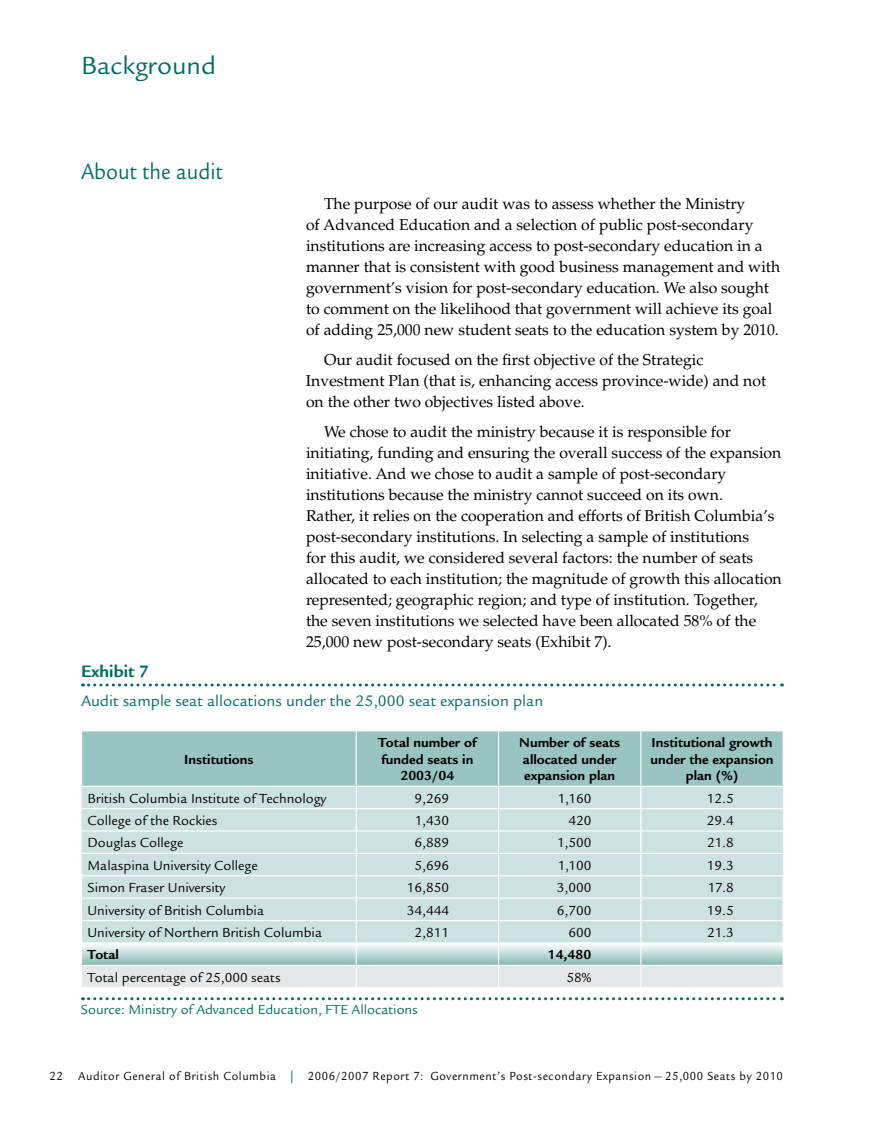
<style>
.page{position:relative;width:891px;height:1134px;background:#fff}
.page>*{position:absolute;margin:0;border:0;box-sizing:border-box;transform-origin:0 0}
.t1{font:27px "Legacy Sans";color:#006c64}
.t2{font:24px "Legacy Sans";color:#006c64;scale:.9 1}
.t3{font:700 18px "Legacy Sans";color:#006c64}
.t4{font:16.5px "Legacy Sans";color:#006c64}
.t5{font:15.75px/21px "Palatino";color:#000}
.t6{font:14.25px "Legacy Sans";color:#000}
.t7{font:700 14.25px/16.5px "Legacy Sans";color:#000;text-align:center}
.t8{font:14.25px "Legacy Sans";color:#006c64}
.t9{font:12.75px "Legacy Sans";letter-spacing:.05em;color:#000;scale:.93 1}
.s1{color:#006c64}
</style>
<div class="page">
<svg style="left:89px;top:683px;width:694px;height:3px"></svg>
<svg style="left:89px;top:997px;width:694px;height:3px"></svg>
<svg style="left:81px;top:731px;width:702px;height:256px;background:#c4dcda"></svg>
<h1 class="t1" style="left:81px;top:50px;width:137px">Background</h1>
<h2 class="t2" style="left:81px;top:158px;width:159px">About the audit</h2>
<p class="t5" style="left:306px;top:194px;width:476px;text-indent:18px">The purpose of our audit was to assess whether the Ministry<br>of Advanced Education and a selection of public post‑secondary institutions are increasing access to post‑secondary education in a manner that is consistent with good business management and with government’s vision for post‑secondary education. We also sought to comment on the likelihood that government will achieve its goal of adding 25,000 new student seats to the education system by 2010.</p>
<p class="t5" style="left:306px;top:350px;width:462px;text-indent:18px">Our audit focused on the first objective of the Strategic<br>Investment Plan (that is, enhancing access province-wide) and not on the other two objectives listed above.</p>
<p class="t5" style="left:306px;top:422px;width:477px;text-indent:18px">We chose to audit the ministry because it is responsible for initiating, funding and ensuring the overall success of the expansion initiative. And we chose to audit a sample of post‑secondary institutions because the ministry cannot succeed on its own.<br>Rather, it relies on the cooperation and efforts of British Columbia’s post‑secondary institutions. In selecting a sample of institutions<br>for this audit, we considered several factors: the number of seats allocated to each institution; the magnitude of growth this allocation represented; geographic region; and type of institution. Together, the seven institutions we selected have been allocated 58% of the 25,000 new post‑secondary seats (Exhibit 7).</p>
<p class="t3" style="left:81px;top:661px;width:70px">Exhibit 7</p>
<p class="t4" style="left:81px;top:692px;width:464px">Audit sample seat allocations under the 25,000 seat expansion plan</p>
<p class="t7" style="left:184px;top:751px;width:71px">Institutions</p>
<p class="t7" style="left:378px;top:735px;width:100px">Total number of funded seats in<br>2003/04</p>
<p class="t7" style="left:519px;top:735px;width:103px;text-align:left">Number of seats allocated under expansion plan</p>
<p class="t7" style="left:650px;top:735px;width:125px">Institutional growth under the expansion plan (%)</p>
<p class="t6" style="left:88px;top:790px;width:240px">British Columbia Institute of Technology</p>
<p class="t6" style="left:414px;top:790px;width:36px">9,269</p>
<p class="t6" style="left:558px;top:790px;width:35px">1,160</p>
<p class="t6" style="left:707px;top:790px;width:28px">12.5</p>
<p class="t6" style="left:88px;top:812px;width:131px">College of the Rockies</p>
<p class="t6" style="left:415px;top:812px;width:36px">1,430</p>
<p class="t6" style="left:568px;top:812px;width:24px">420</p>
<p class="t6" style="left:707px;top:812px;width:28px">29.4</p>
<p class="t6" style="left:88px;top:835px;width:97px">Douglas College</p>
<p class="t6" style="left:414px;top:835px;width:36px">6,889</p>
<p class="t6" style="left:557px;top:835px;width:36px">1,500</p>
<p class="t6" style="left:707px;top:835px;width:28px">21.8</p>
<p class="t6" style="left:88px;top:857px;width:172px">Malaspina U niversity College</p>
<p class="t6" style="left:414px;top:857px;width:36px">5,696</p>
<p class="t6" style="left:558px;top:857px;width:35px">1,100</p>
<p class="t6" style="left:707px;top:857px;width:28px">19.3</p>
<p class="t6" style="left:88px;top:880px;width:139px">Simon Fraser U niversity</p>
<p class="t6" style="left:407px;top:880px;width:44px">16,850</p>
<p class="t6" style="left:557px;top:880px;width:36px">3,000</p>
<p class="t6" style="left:708px;top:880px;width:28px">17.8</p>
<p class="t6" style="left:88px;top:902px;width:178px">U niversity of British Columbia</p>
<p class="t6" style="left:407px;top:902px;width:44px">34,444</p>
<p class="t6" style="left:557px;top:902px;width:36px">6,700</p>
<p class="t6" style="left:707px;top:902px;width:28px">19.5</p>
<p class="t6" style="left:88px;top:924px;width:236px">U niversity of Northern British Columbia</p>
<p class="t6" style="left:414px;top:924px;width:36px">2,811</p>
<p class="t6" style="left:568px;top:924px;width:24px">600</p>
<p class="t6" style="left:707px;top:924px;width:28px">21.3</p>
<p class="t7" style="left:88px;top:947px;width:33px">Total</p>
<p class="t7" style="left:548px;top:947px;width:45px">14,480</p>
<p class="t6" style="left:88px;top:969px;width:195px">Total percentage of 25,000 seats</p>
<p class="t6" style="left:567px;top:969px;width:26px">58%</p>
<p class="t8" style="left:81px;top:1001px;width:338px">Source: M inistry of Advanced Education, FTE Allocations</p>
<p class="t9" style="left:50px;top:1069px;width:790px">22 Auditor General of British Columbia <span class="s1">|</span> 2006/2007 Report 7: Government’s Post‑secondary Expansion — 25,000 Seats by 2010</p>
</div>
